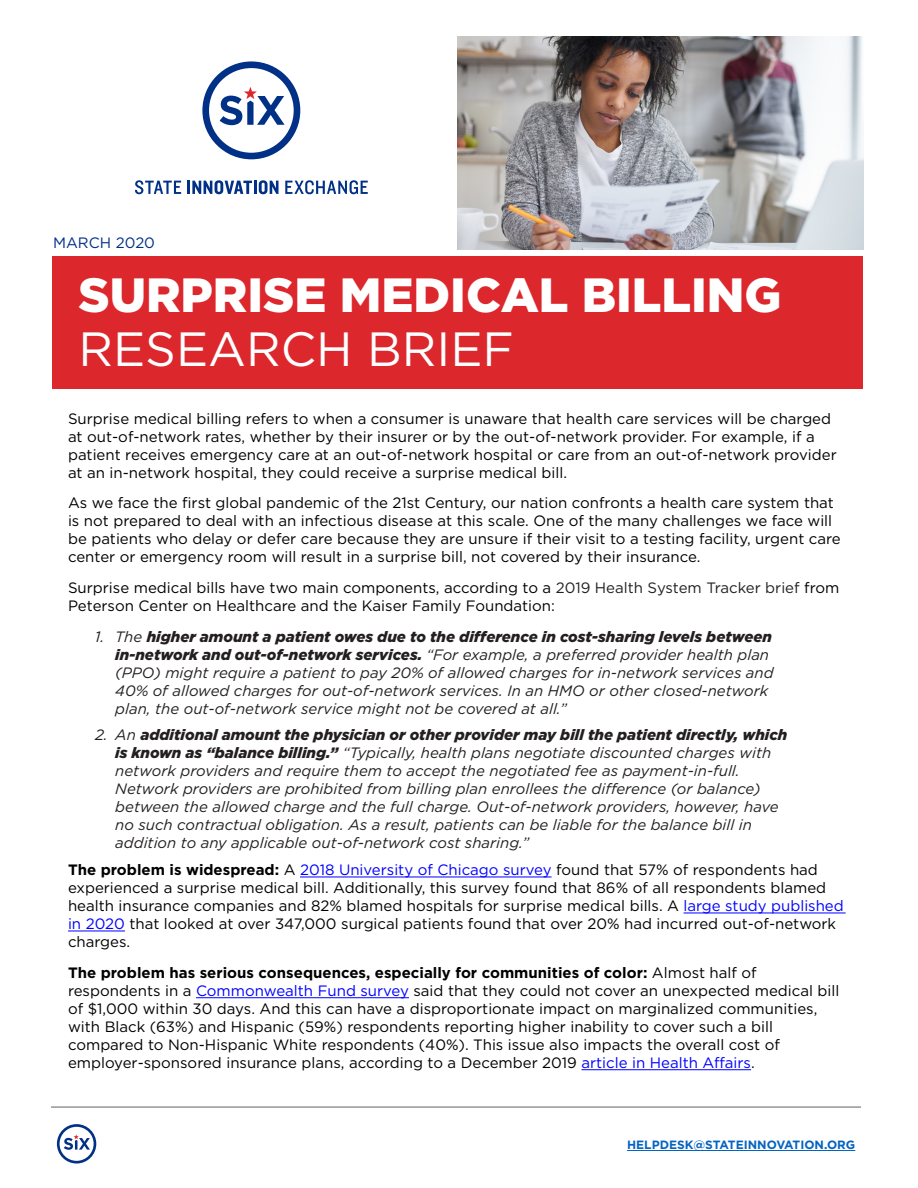
<style>
.page{position:relative;width:918px;height:1188px;background:#fff}
.page>*{position:absolute;margin:0;border:0;box-sizing:border-box;transform-origin:0 0}
.t1{font:900 48px "Gotham";color:#fff}
.t2{font:48px "Gotham";color:#fff}
.Body_Text{font:15px/18px "Gotham";color:#000}
.t3{font:italic 15px/18px "Gotham";color:#231f20}
.t4{font:15px "Gotham";color:#002f87}
.Body_Text-2{font:700 12px "Gotham";color:#0563c1}
.s1{color:#231f20}
.s2{font-weight:900}
.s3{font-weight:700}
.s4{color:#00f}
</style>
<div class="page">
<div style="left:53px;top:256px;width:810px;height:133px;background:#dc272d"></div>
<hr style="left:51px;top:1106px;width:810px;height:2px;background:#939698">
<hr style="left:627px;top:1150px;width:228px;height:1px;background:#0563c1">
<hr style="left:300px;top:877px;width:252px;height:1px;background:#00f">
<hr style="left:684px;top:913px;width:162px;height:1px;background:#00f">
<hr style="left:68px;top:931px;width:57px;height:1px;background:#00f">
<hr style="left:196px;top:997px;width:213px;height:1px;background:#00f">
<hr style="left:581px;top:1069px;width:170px;height:1px;background:#00f">
<svg style="left:57px;top:1124px;width:39px;height:40px"></svg>
<img style="left:458px;top:36px;width:406px;height:213px">
<svg style="left:135px;top:180px;width:46px;height:14px"></svg>
<svg style="left:187px;top:180px;width:92px;height:14px"></svg>
<svg style="left:285px;top:180px;width:83px;height:14px"></svg>
<svg style="left:202px;top:61px;width:98px;height:98px"></svg>
<h2 class="t4" style="left:53px;top:234px;width:103px">MARCH 2020</h2>
<p class="t1" style="left:78px;top:262px;width:704px">SURPRISE MEDICAL BILLING</p>
<p class="t2" style="left:78px;top:322px;width:437px">RESEARCH BRIEF</p>
<p class="Body_Text" style="left:68px;top:409px;width:770px">Surprise medical billing refers to when a consumer is unaware that health care services will be charged at out-of-network rates, whether by their insurer or by the out-of-network provider. For example, if a patient receives emergency care at an out-of-network hospital or care from an out-of-network provider at an in-network hospital, they could receive a surprise medical bill.</p>
<p class="Body_Text" style="left:68px;top:494px;width:774px">As we face the first global pandemic of the 21st Century, our nation confronts a health care system that is not prepared to deal with an infectious disease at this scale. One of the many challenges we face will be patients who delay or defer care because they are unsure if their visit to a testing facility, urgent care center or emergency room will result in a surprise bill, not covered by their insurance.</p>
<p class="Body_Text" style="left:68px;top:579px;width:773px">Surprise medical bills have two main components, according to a <span class="s1">2019 Health System Tracker brief</span> from<br>Peterson Center on Healthcare and the Kaiser Family Foundation:</p>
<p class="t3" style="left:115px;top:628px;width:660px;text-indent:-20px">1. The <span class="s2">higher amount a patient owes due to the difference in cost-sharing levels between in-network and out-of-network services.</span> “For example, a preferred provider health plan (PPO) might require a patient to pay 20% of allowed charges for in-network services and 40% of allowed charges for out-of-network services. In an HMO or other closed-network plan, the out-of-network service might not be covered at all.”</p>
<p class="t3" style="left:115px;top:726px;width:674px;text-indent:-20px">2. An <span class="s2">additional amount the physician or other provider may bill the patient directly, which is known as “balance billing.”</span> “Typically, health plans negotiate discounted charges with network providers and require them to accept the negotiated fee as payment-in-full.<br>Network providers are prohibited from billing plan enrollees the difference (or balance) between the allowed charge and the full charge. Out-of-network providers, however, have no such contractual obligation. As a result, patients can be liable for the balance bill in addition to any applicable out-of-network cost sharing.”</p>
<p class="Body_Text" style="left:68px;top:860px;width:777px"><span class="s3">The problem is widespread:</span> A <span class="s4">2018 University of Chicago survey</span> found that 57% of respondents had experienced a surprise medical bill. Additionally, this survey found that 86% of all respondents blamed health insurance companies and 82% blamed hospitals for surprise medical bills. A <span class="s4">large study published in 2020</span> that looked at over 347,000 surgical patients found that over 20% had incurred out-of-network charges.</p>
<p class="Body_Text" style="left:68px;top:963px;width:773px"><span class="s3">The problem has serious consequences, especially for communities of color:</span> Almost half of respondents in a <span class="s4">Commonwealth Fund survey</span> said that they could not cover an unexpected medical bill of $1,000 within 30 days. And this can have a disproportionate impact on marginalized communities, with Black (63%) and Hispanic (59%) respondents reporting higher inability to cover such a bill compared to Non-Hispanic White respondents (40%). This issue also impacts the overall cost of employer-sponsored insurance plans, according to a December 2019 <span class="s4">article in Health Affairs</span>.</p>
<p class="Body_Text-2" style="left:627px;top:1138px;width:230px">HELPDESK@STATEINNOVATION.ORG</p>
</div>
